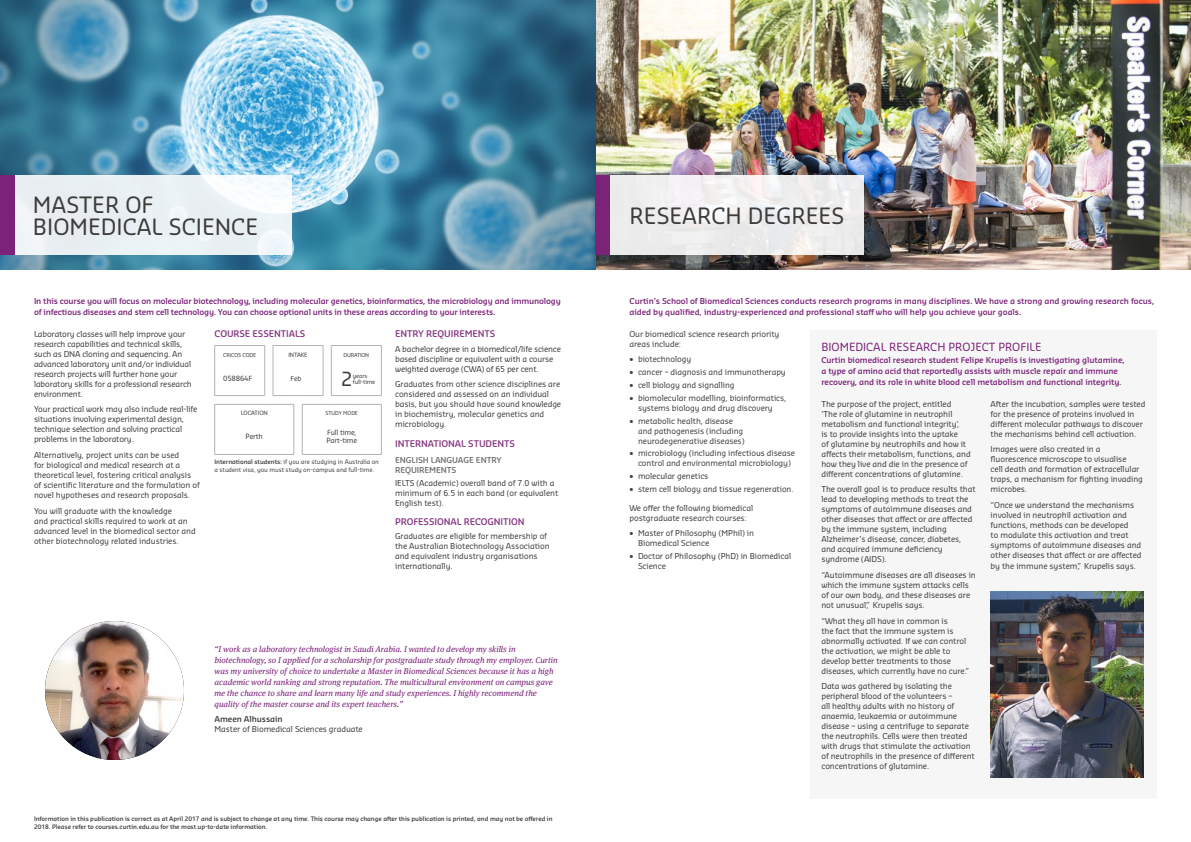
<style>
.page{position:relative;width:1191px;height:842px;background:#fff}
.page>*{position:absolute;margin:0;border:0;box-sizing:border-box;transform-origin:0 0}
.t1{font:22px/22px "Sansa Soft Pro";color:#3c3c3b}
.CE_YEAR{font:19.1px "Sansa Soft Pro";color:#3c3c3b}
.t2{font:11px "Sansa Soft Pro";color:#7b2379}
.t3{font:600 9px "Sansa Soft Pro";letter-spacing:-.01em;color:#873783}
.testimonial{font:italic 8.5px/11px "Meta Serif OT";color:#7b2379}
.t4{font:8px/10px "Sansa Soft Pro";letter-spacing:-.01em;color:#3c3c3b}
.P_intro{font:600 8px/11px "Sansa Soft Pro";letter-spacing:-.01em;color:#7b2379}
.t5{font:600 8px/9.6px "Sansa Soft Pro";letter-spacing:-.01em;color:#706f6f}
.CE_panel_p{font:7px/8.5px "Sansa Soft Pro";letter-spacing:-.025em;color:#3c3c3b}
.CE_panel_p-2{font:6.7px "Sansa Soft Pro";color:#3c3c3b}
.Disclaimer_Info{font:600 6px/8px "Sansa Soft Pro";letter-spacing:-.01em;color:#3c3c3b}
.Disclaimer_Info-2{font:6px/8px "Sansa Soft Pro";letter-spacing:-.01em;color:#3c3c3b}
.CE_panel_h1{font:5.7px "Sansa Soft Pro";letter-spacing:-.02em;color:#3c3c3b}
.CE_year_desc{font:5.7px/6.7px "Sansa Soft Pro";letter-spacing:-.02em;color:#3c3c3b}
.CE_panel_h1-2{font:5.2px "Sansa Soft Pro";letter-spacing:-.02em;color:#3c3c3b}
.s1{font-weight:600}
</style>
<div class="page">
<img style="left:0;top:0;width:1191px;height:269px">
<hr style="left:381px;top:418px;width:1px;height:36px;background:#b3b2b2">
<hr style="left:294px;top:418px;width:1px;height:36px;background:#b3b2b2">
<hr style="left:302px;top:418px;width:1px;height:36px;background:#b3b2b2">
<svg style="left:214px;top:345px;width:168px;height:73px"></svg>
<hr style="left:214px;top:418px;width:1px;height:36px;background:#b3b2b2">
<hr style="left:214px;top:454px;width:51px;height:1px;background:#b3b2b2">
<svg style="left:265px;top:454px;width:29px;height:1px"></svg>
<svg style="left:302px;top:454px;width:79px;height:1px"></svg>
<div style="left:0;top:176px;width:292px;height:79px;background:linear-gradient(to right,#e7edf0,#f0f6f9)"></div>
<svg style="left:609px;top:176px;width:255px;height:79px;fill:#ededed"></svg>
<div style="left:810px;top:331px;width:347px;height:468px;background:#f6f6f6"></div>
<div style="left:0;top:176px;width:15px;height:79px;background:#7b2379"></div>
<div style="left:595px;top:176px;width:14px;height:79px;background:#7b2379"></div>
<img style="left:990px;top:592px;width:153px;height:186px">
<img style="left:45px;top:621px;width:139px;height:139px;border-radius:69px">
<h1 class="t1" style="left:33px;top:193px;width:226px">MASTER OF<br>BIOMEDICAL SCIENCE</h1>
<h1 class="t1" style="left:629px;top:204px;width:216px">RESEARCH DEGREES</h1>
<p class="P_intro" style="left:34px;top:295px;width:528px">In this course you will focus on molecular biotechnology, including molecular genetics, bioinformatics, the microbiology and immunology of infectious diseases and stem cell technology. You can choose optional units in these areas according to your interests.</p>
<p class="t4" style="left:34px;top:328px;width:159px">Laboratory classes will help improve your research capabilities and technical skills, such as DNA cloning and sequencing. An advanced laboratory unit and/or individual research projects will further hone your laboratory skills for a professional research environment.</p>
<p class="t4" style="left:34px;top:404px;width:165px">Your practical work may also include real-life situations involving experimental design, technique selection and solving practical problems in the laboratory.</p>
<p class="t4" style="left:34px;top:450px;width:167px">Alternatively, project units can be used<br>for biological and medical research at a theoretical level, fostering critical analysis of scientific literature and the formulation of novel hypotheses and research proposals.</p>
<p class="t4" style="left:34px;top:505px;width:163px">You will graduate with the knowledge<br>and practical skills required to work at an advanced level in the biomedical sector and other biotechnology related industries.</p>
<h3 class="t3" style="left:214px;top:328px;width:92px">COURSE ESSENTIALS</h3>
<p class="CE_panel_h1-2" style="left:223px;top:352px;width:34px">CRICOS CODE</p>
<p class="CE_panel_h1" style="left:288px;top:351px;width:21px">INTAKE</p>
<p class="CE_panel_h1-2" style="left:343px;top:352px;width:27px">DURATION</p>
<p class="CE_panel_p" style="left:223px;top:374px;width:31px">058864F</p>
<p class="CE_panel_p-2" style="left:291px;top:374px;width:12px">Feb</p>
<p class="CE_YEAR" style="left:341px;top:367px;width:13px">2</p>
<p class="CE_year_desc" style="left:353px;top:372px;width:24px">years full-time</p>
<p class="CE_panel_h1" style="left:241px;top:409px;width:29px">LOCATION</p>
<p class="CE_panel_h1-2" style="left:326px;top:410px;width:34px">STUDY MODE</p>
<p class="CE_panel_p" style="left:246px;top:432px;width:19px">Perth</p>
<p class="CE_panel_p" style="left:326px;top:428px;width:32px">Full time,<br>Part-time</p>
<p class="Disclaimer_Info-2" style="left:214px;top:458px;width:166px"><span class="s1">International students:</span> if you are studying in Australia on a student visa, you must study on-campus and full-time.</p>
<h3 class="t3" style="left:395px;top:328px;width:102px">ENTRY REQUIREMENTS</h3>
<p class="t4" style="left:395px;top:343px;width:167px">A bachelor degree in a biomedical/life science based discipline or equivalent with a course weighted average (CWA) of 65 per cent.</p>
<p class="t4" style="left:395px;top:379px;width:168px">Graduates from other science disciplines are considered and assessed on an individual basis, but you should have sound knowledge in biochemistry, molecular genetics and microbiology.</p>
<h3 class="t3" style="left:395px;top:437px;width:121px">INTERNATIONAL STUDENTS</h3>
<h4 class="t5" style="left:395px;top:455px;width:108px">ENGLISH LANGUAGE ENTRY<br>REQUIREMENTS</h4>
<p class="t4" style="left:395px;top:477px;width:165px">IELTS (Academic) overall band of 7.0 with a minimum of 6.5 in each band (or equivalent<br>English test).</p>
<h3 class="t3" style="left:395px;top:516px;width:131px">PROFESSIONAL RECOGNITION</h3>
<p class="t4" style="left:395px;top:531px;width:156px">Graduates are eligible for membership of the Australian Biotechnology Association and equivalent industry organisations internationally.</p>
<p class="testimonial" style="left:214px;top:643px;width:344px">“I work as a laboratory technologist in Saudi Arabia. I wanted to develop my skills in biotechnology, so I applied for a scholarship for postgraduate study through my employer. Curtin was my university of choice to undertake a Master in Biomedical Sciences because it has a high academic world ranking and strong reputation. The multicultural environment on campus gave me the chance to share and learn many life and study experiences. I highly recommend the quality of the master course and its expert teachers.”</p>
<p class="t4" style="left:214px;top:714px;width:150px"><span class="s1">Ameen Alhussain<br></span>Master of Biomedical Sciences graduate</p>
<p class="Disclaimer_Info" style="left:34px;top:815px;width:520px">Information in this publication is correct as at April 2017 and is subject to change at any time. This course may change after this publication is printed, and may not be offered in<br>2018. Please refer to courses.curtin.edu.au for the most up-to-date information.</p>
<p class="P_intro" style="left:629px;top:295px;width:526px">Curtin’s School of Biomedical Sciences conducts research programs in many disciplines. We have a strong and growing research focus, aided by qualified, industry-experienced and professional staff who will help you achieve your goals.</p>
<p class="t4" style="left:629px;top:328px;width:151px">Our biomedical science research priority areas include:</p>
<p class="t4" style="left:629px;top:354px;width:63px">• biotechnology</p>
<p class="t4" style="left:629px;top:367px;width:158px">• cancer – diagnosis and immunotherapy</p>
<p class="t4" style="left:629px;top:380px;width:107px">• cell biology and signalling</p>
<p class="t4" style="left:638px;top:392px;width:150px;text-indent:-9px">• biomolecular modelling, bioinformatics, systems biology and drug discovery</p>
<p class="t4" style="left:638px;top:415px;width:108px;text-indent:-9px">• metabolic health, disease and pathogenesis (including neurodegenerative diseases)</p>
<p class="t4" style="left:629px;top:448px;width:167px;text-align:center">• microbiology (including infectious disease control and environmental microbiology)</p>
<p class="t4" style="left:629px;top:471px;width:80px">• molecular genetics</p>
<p class="t4" style="left:629px;top:484px;width:166px">• stem cell biology and tissue regeneration.</p>
<p class="t4" style="left:629px;top:502px;width:125px">We offer the following biomedical postgraduate research courses:</p>
<p class="t4" style="left:638px;top:528px;width:118px;text-indent:-9px">• Master of Philosophy (MPhil) in<br>Biomedical Science</p>
<p class="t4" style="left:638px;top:551px;width:155px;text-indent:-9px">• Doctor of Philosophy (PhD) in Biomedical<br>Science</p>
<h2 class="t2" style="left:821px;top:340px;width:221px">BIOMEDICAL RESEARCH PROJECT PROFILE</h2>
<p class="P_intro" style="left:821px;top:355px;width:305px">Curtin biomedical research student Felipe Krupelis is investigating glutamine, a type of amino acid that reportedly assists with muscle repair and immune recovery, and its role in white blood cell metabolism and functional integrity.</p>
<p class="t4" style="left:821px;top:398px;width:151px">The purpose of the project, entitled<br>‘The role of glutamine in neutrophil metabolism and functional integrity’,<br>is to provide insights into the uptake<br>of glutamine by neutrophils and how it affects their metabolism, functions, and how they live and die in the presence of different concentrations of glutamine.</p>
<p class="t4" style="left:821px;top:484px;width:156px">The overall goal is to produce results that lead to developing methods to treat the symptoms of autoimmune diseases and other diseases that affect or are affected by the immune system, including Alzheimer’s disease, cancer, diabetes, and acquired immune deficiency syndrome (AIDS).</p>
<p class="t4" style="left:821px;top:570px;width:156px">“Autoimmune diseases are all diseases in which the immune system attacks cells of our own body, and these diseases are not unusual”, Krupelis says.</p>
<p class="t4" style="left:821px;top:615px;width:149px">“What they all have in common is<br>the fact that the immune system is abnormally activated. If we can control the activation, we might be able to develop better treatments to those diseases, which currently have no cure.”</p>
<p class="t4" style="left:821px;top:681px;width:155px">Data was gathered by isolating the peripheral blood of the volunteers –<br>all healthy adults with no history of anaemia, leukaemia or autoimmune disease – using a centrifuge to separate the neutrophils. Cells were then treated with drugs that stimulate the activation of neutrophils in the presence of different concentrations of glutamine.</p>
<p class="t4" style="left:990px;top:398px;width:156px">After the incubation, samples were tested for the presence of proteins involved in different molecular pathways to discover the mechanisms behind cell activation.</p>
<p class="t4" style="left:990px;top:444px;width:154px">Images were also created in a fluorescence microscope to visualise<br>cell death and formation of extracellular traps, a mechanism for fighting invading microbes.</p>
<p class="t4" style="left:990px;top:500px;width:152px">“Once we understand the mechanisms involved in neutrophil activation and functions, methods can be developed<br>to modulate this activation and treat symptoms of autoimmune diseases and other diseases that affect or are affected</p>
<p class="t4" style="left:990px;top:561px;width:147px">by the immune system”, Krupelis says.</p>
</div>
